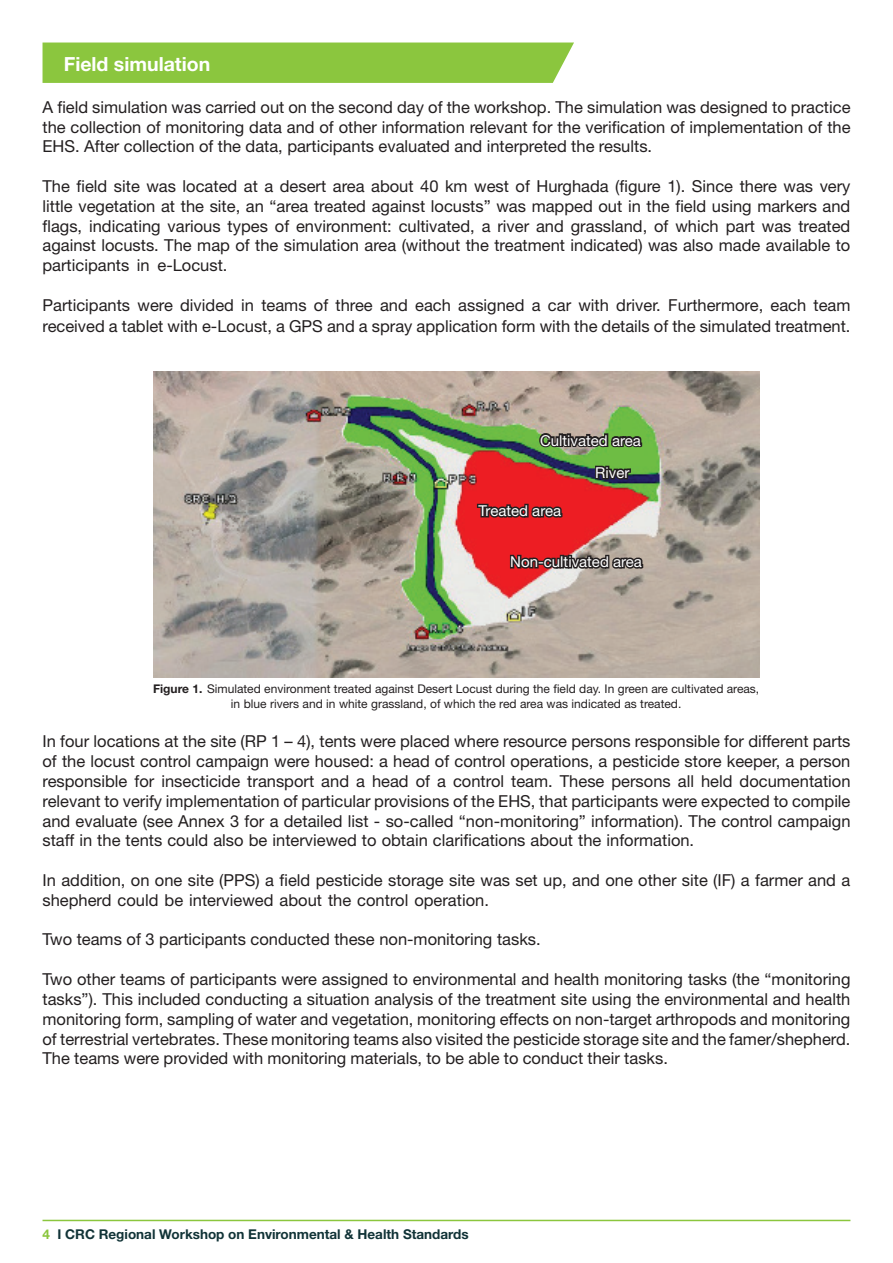
<style>
.page{position:relative;width:893px;height:1263px;background:#fff}
.page>*{position:absolute;margin:0;border:0;box-sizing:border-box;transform-origin:0 0}
.t1{font:700 19.5px "Helvetica Neue LT Std";color:#fff}
.t2{font:16.5px/19.8px "Helvetica Neue LT Std";color:#231f20;text-align:justify}
.t3{font:15px "Helvetica Neue LT Std";color:#fff}
.t4{font:700 13.5px "Helvetica Neue LT Std";color:#113337}
.t5{font:12px/14.4px "Helvetica Neue LT Std";color:#231f20;text-align:center}
.s1{font-weight:700}
.s2{color:#8bc63e}
</style>
<div class="page">
<hr style="left:43px;top:1220px;width:807px;height:1px;background:#8bc63e">
<div style="left:43px;top:43px;width:531px;height:40px;background:#8bc63e"></div>
<img style="left:153px;top:371px;width:606px;height:307px">
<svg style="left:475px;top:502px;width:90px;height:21px;background:#8f1d21"></svg>
<img style="left:538px;top:431px;width:106px;height:64px">
<svg style="left:508px;top:548px;width:138px;height:37px;background:#a06b68"></svg>
<p class="t1" style="left:64px;top:52px;width:148px">Field simulation</p>
<p class="t2" style="left:43px;top:97px;width:809px">A field simulation was carried out on the second day of the workshop. The simulation was designed to practice the collection of monitoring data and of other information relevant for the verification of implementation of the EHS. After collection of the data, participants evaluated and interpreted the results.</p>
<p class="t2" style="left:43px;top:176px;width:809px">The field site was located at a desert area about 40 km west of Hurghada (figure 1). Since there was very little vegetation at the site, an “area treated against locusts” was mapped out in the field using markers and flags, indicating various types of environment: cultivated, a river and grassland, of which part was treated against locusts. The map of the simulation area (without the treatment indicated) was also made available to participants in e-Locust.</p>
<p class="t2" style="left:43px;top:294px;width:809px;line-height:21.6px">Participants were divided in teams of three and each assigned a car with driver. Furthermore, each team received a tablet with e-Locust, a GPS and a spray application form with the details of the simulated treatment.</p>
<p class="t3" style="left:540px;top:431px;width:102px">Cultivated area</p>
<p class="t3" style="left:478px;top:502px;width:84px">Treated area</p>
<p class="t3" style="left:595px;top:464px;width:36px">River</p>
<p class="t3" style="left:510px;top:553px;width:133px">Non-cultivated area</p>
<p class="t5" style="left:153px;top:681px;width:608px"><span class="s1">Figure 1.</span> Simulated environment treated against Desert Locust during the field day. In green are cultivated areas, in blue rivers and in white grassland, of which the red area was indicated as treated.</p>
<p class="t2" style="left:43px;top:731px;width:809px">In four locations at the site (RP 1 – 4), tents were placed where resource persons responsible for different parts of the locust control campaign were housed: a head of control operations, a pesticide store keeper, a person responsible for insecticide transport and a head of a control team. These persons all held documentation relevant to verify implementation of particular provisions of the EHS, that participants were expected to compile and evaluate (see Annex 3 for a detailed list - so-called “non-monitoring” information). The control campaign staff in the tents could also be interviewed to obtain clarifications about the information.</p>
<p class="t2" style="left:43px;top:870px;width:809px">In addition, on one site (PPS) a field pesticide storage site was set up, and one other site (IF) a farmer and a shepherd could be interviewed about the control operation.</p>
<p class="t2" style="left:43px;top:929px;width:500px">Two teams of 3 participants conducted these non-monitoring tasks.</p>
<p class="t2" style="left:43px;top:969px;width:809px">Two other teams of participants were assigned to environmental and health monitoring tasks (the “monitoring tasks”). This included conducting a situation analysis of the treatment site using the environmental and health monitoring form, sampling of water and vegetation, monitoring effects on non-target arthropods and monitoring of terrestrial vertebrates. These monitoring teams also visited the pesticide storage site and the famer/shepherd.<br>The teams were provided with monitoring materials, to be able to conduct their tasks.</p>
<p class="t4" style="left:43px;top:1225px;width:428px"><span class="s2">4</span> I CRC Regional Workshop on Environmental &amp; Health Standards</p>
</div>
